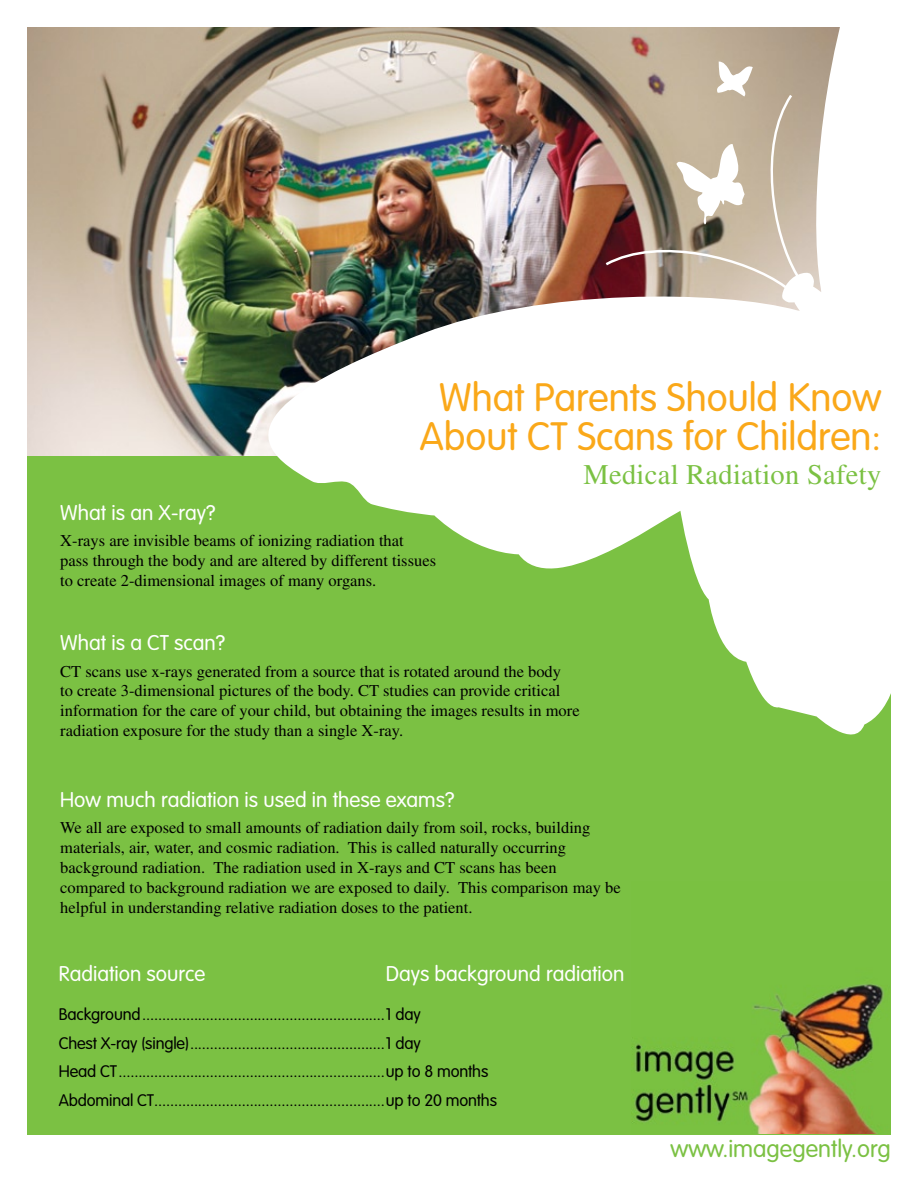
<style>
.page{position:relative;width:918px;height:1188px;background:#fff}
.page>*{position:absolute;margin:0;border:0;box-sizing:border-box;transform-origin:0 0}
.t1{font:300 39px/39px "VAG Rounded";color:#faa819;text-align:center}
.t2{font:28.5px "Times";letter-spacing:.01em;color:#7bc143}
.t3{font:300 24px "VAG Rounded";color:#7bc143}
.t4{font:300 21px "VAG Rounded";color:#fff}
.t5{font:16.5px/19.8px "Times";color:#000}
.t6{font:300 16.5px/28.5px "VAG Rounded";letter-spacing:-.01em;color:#000}
</style>
<div class="page">
<img style="left:27px;top:27px;width:203px;height:429px">
<div style="left:27px;top:456px;width:864px;height:678px;background:#7bc143"></div>
<img style="left:230px;top:27px;width:661px;height:708px">
<svg style="left:676px;top:143px;width:69px;height:82px"></svg>
<svg style="left:715px;top:61px;width:38px;height:36px"></svg>
<img style="left:632px;top:984px;width:252px;height:150px">
<h1 class="t1" style="left:420px;top:380px;width:463px">What Parents Should Know<br>About CT Scans for Children:</h1>
<h2 class="t2" style="left:584px;top:459px;width:299px">Medical Radiation Safety</h2>
<p class="t4" style="left:60px;top:501px;width:157px">What is an X-ray?</p>
<p class="t5" style="left:60px;top:531px;width:377px">X-rays are invisible beams of ionizing radiation that pass through the body and are altered by different tissues to create 2-dimensional images of many organs.</p>
<p class="t4" style="left:60px;top:631px;width:166px">What is a CT scan?</p>
<p class="t5" style="left:60px;top:661px;width:521px">CT scans use x-rays generated from a source that is rotated around the body<br>to create 3-dimensional pictures of the body. CT studies can provide critical information for the care of your child, but obtaining the images results in more radiation exposure for the study than a single X-ray.</p>
<p class="t4" style="left:60px;top:788px;width:396px">How much radiation is used in these exams?</p>
<p class="t5" style="left:60px;top:818px;width:562px">We all are exposed to small amounts of radiation daily from soil, rocks, building materials, air, water, and cosmic radiation. This is called naturally occurring background radiation. The radiation used in X-rays and CT scans has been compared to background radiation we are exposed to daily. This comparison may be helpful in understanding relative radiation doses to the patient.</p>
<p class="t4" style="left:59px;top:961px;width:148px">Radiation source</p>
<p class="t4" style="left:386px;top:961px;width:240px">Days background radiation</p>
<p class="t6" style="left:59px;top:1001px;width:440px">Background.............................................................1 day<br>Chest X-ray (single).................................................1 day<br>Head CT...................................................................up to 8 months Abdominal CT..........................................................up to 20 months</p>
<h3 class="t3" style="left:671px;top:1135px;width:222px">www.imagegently.org</h3>
</div>
